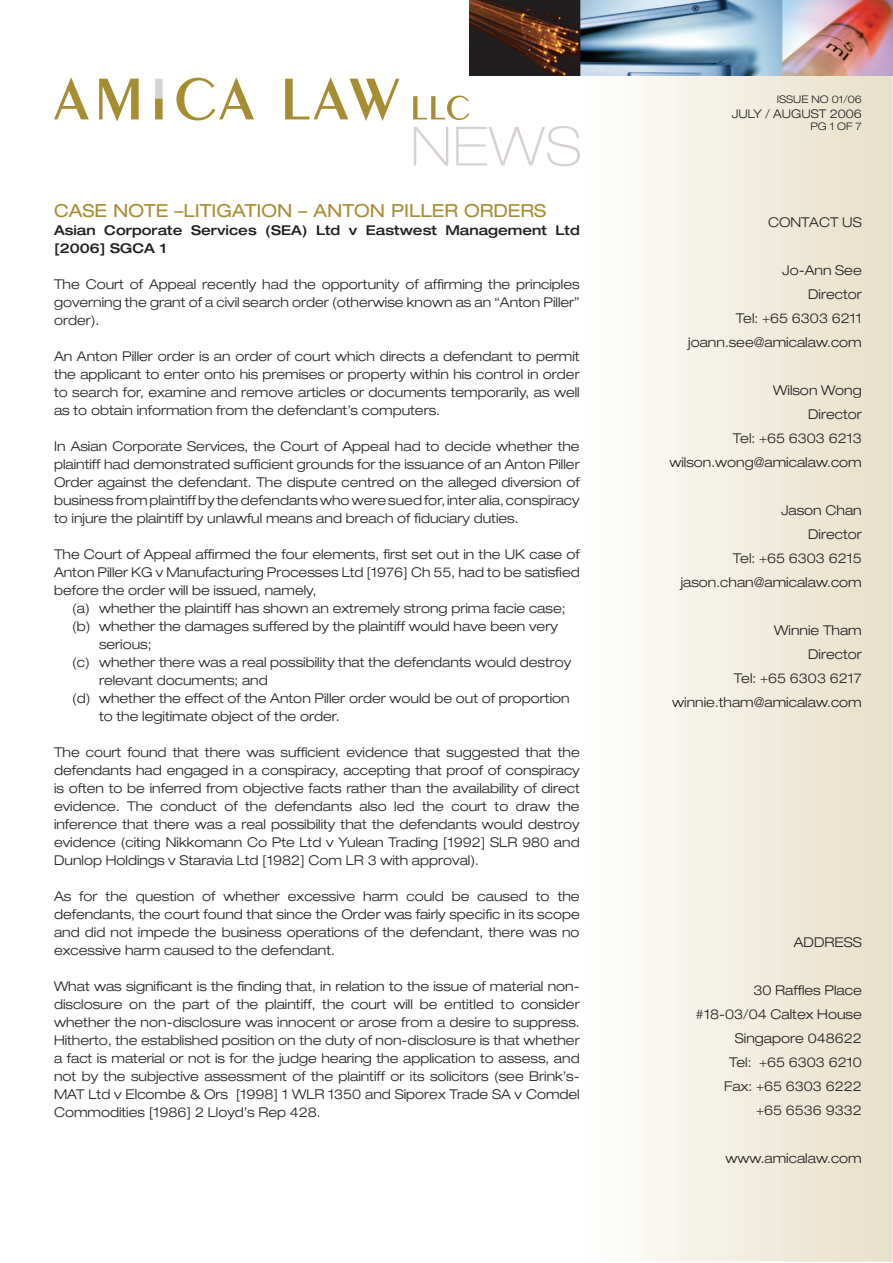
<style>
.page{position:relative;width:893px;height:1263px;background:#fff}
.page>*{position:absolute;margin:0;border:0;box-sizing:border-box;transform-origin:0 0}
.t1{font:100 expanded 54px "Helvetica Neue";color:#d8d1d2}
.t2{font:expanded 18px "Helvetica Neue";color:#a68d31}
.t3{font:300 expanded 13.5px/18px "Helvetica Neue";color:#231f20;text-align:justify}
.t4{font:500 expanded 13.5px/18px "Helvetica Neue";color:#231f20}
.t5{font:300 expanded 12px "Helvetica Neue";color:#231f20}
.t6{font:300 expanded 10.5px "Helvetica Neue";color:#231f20}
</style>
<div class="page">
<div style="left:582px;top:6px;width:311px;height:1256px;background:linear-gradient(to right,#fefefe,#e7dfc7)"></div>
<svg style="left:54px;top:77px;width:345px;height:45px"></svg>
<svg style="left:413px;top:96px;width:56px;height:24px"></svg>
<img style="left:469px;top:0;width:424px;height:76px">
<h1 class="t1" style="left:411px;top:114px;width:173px">NEWS</h1>
<h2 class="t2" style="left:54px;top:199px;width:494px">CASE NOTE –LITIGATION – ANTON PILLER ORDERS</h2>
<p class="t4" style="left:54px;top:221px;width:527px">Asian Corporate Services (SEA) Ltd v Eastwest Management Ltd [2006] SGCA 1</p>
<p class="t3" style="left:54px;top:275px;width:527px">The Court of Appeal recently had the opportunity of affirming the principles governing the grant of a civil search order (otherwise known as an “Anton Piller” order).</p>
<p class="t3" style="left:54px;top:347px;width:527px">An Anton Piller order is an order of court which directs a defendant to permit the applicant to enter onto his premises or property within his control in order to search for, examine and remove articles or documents temporarily, as well as to obtain information from the defendant’s computers.</p>
<p class="t3" style="left:54px;top:437px;width:527px">In Asian Corporate Services, the Court of Appeal had to decide whether the plaintiff had demonstrated sufficient grounds for the issuance of an Anton Piller Order against the defendant. The dispute centred on the alleged diversion of business from plaintiff by the defendants who were sued for, inter alia, conspiracy to injure the plaintiff by unlawful means and breach of fiduciary duties.</p>
<p class="t3" style="left:54px;top:545px;width:527px">The Court of Appeal affirmed the four elements, first set out in the UK case of Anton Piller KG v Manufacturing Processes Ltd [1976] Ch 55, had to be satisfied before the order will be issued, namely,</p>
<p class="t3" style="left:72px;top:599px;width:495px">(a) whether the plaintiff has shown an extremely strong prima facie case;</p>
<p class="t3" style="left:72px;top:617px;width:487px">(b) whether the damages suffered by the plaintiff would have been very</p>
<p class="t3" style="left:99px;top:635px;width:54px">serious;</p>
<p class="t3" style="left:72px;top:653px;width:501px">(c) whether there was a real possibility that the defendants would destroy</p>
<p class="t3" style="left:99px;top:671px;width:170px">relevant documents; and</p>
<p class="t3" style="left:72px;top:689px;width:499px">(d) whether the effect of the Anton Piller order would be out of proportion</p>
<p class="t3" style="left:99px;top:707px;width:242px">to the legitimate object of the order.</p>
<p class="t3" style="left:54px;top:743px;width:527px">The court found that there was sufficient evidence that suggested that the defendants had engaged in a conspiracy, accepting that proof of conspiracy is often to be inferred from objective facts rather than the availability of direct evidence. The conduct of the defendants also led the court to draw the inference that there was a real possibility that the defendants would destroy evidence (citing Nikkomann Co Pte Ltd v Yulean Trading [1992] SLR 980 and Dunlop Holdings v Staravia Ltd [1982] Com LR 3 with approval).</p>
<p class="t3" style="left:54px;top:887px;width:527px">As for the question of whether excessive harm could be caused to the defendants, the court found that since the Order was fairly specific in its scope and did not impede the business operations of the defendant, there was no excessive harm caused to the defendant.</p>
<p class="t3" style="left:54px;top:977px;width:527px">What was significant is the finding that, in relation to the issue of material non&shy;disclosure on the part of the plaintiff, the court will be entitled to consider whether the non-disclosure was innocent or arose from a desire to suppress.<br>Hitherto, the established position on the duty of non-disclosure is that whether a fact is material or not is for the judge hearing the application to assess, and not by the subjective assessment of the plaintiff or its solicitors (see Brink’s-MAT Ltd v Elcombe &amp; Ors [1998] 1 WLR 1350 and Siporex Trade SA v Comdel Commodities [1986] 2 Lloyd’s Rep 428.</p>
<p class="t6" style="left:777px;top:93px;width:86px">ISSUE NO 01/06</p>
<p class="t5" style="left:732px;top:106px;width:132px">JULY / AUGUST 2006</p>
<p class="t6" style="left:810px;top:120px;width:53px">PG 1 OF 7</p>
<p class="t3" style="left:768px;top:213px;width:95px">CONTACT US</p>
<p class="t3" style="left:688px;top:258px;width:175px;line-height:24px;text-align:right">Jo-Ann See<br>Director<br>Tel: +65 6303 6211 joann.see@amicalaw.com</p>
<p class="t3" style="left:669px;top:378px;width:194px;line-height:24px;text-align:right">Wilson Wong<br>Director<br>Tel: +65 6303 6213 wilson.wong@amicalaw.com</p>
<p class="t3" style="left:681px;top:498px;width:183px;line-height:24px;text-align:right">Jason Chan<br>Director<br>Tel: +65 6303 6215 jason.chan@amicalaw.com</p>
<p class="t3" style="left:672px;top:618px;width:191px;line-height:24px;text-align:right">Winnie Tham<br>Director<br>Tel: +65 6303 6217 winnie.tham@amicalaw.com</p>
<p class="t3" style="left:794px;top:933px;width:70px">ADDRESS</p>
<p class="t3" style="left:695px;top:978px;width:168px;line-height:24px;text-align:right">30 Raffles Place #18-03/04 Caltex House<br>Singapore 048622<br>Tel: +65 6303 6210<br>Fax: +65 6303 6222 +65 6536 9332</p>
<p class="t3" style="left:725px;top:1149px;width:138px">www.amicalaw.com</p>
</div>
